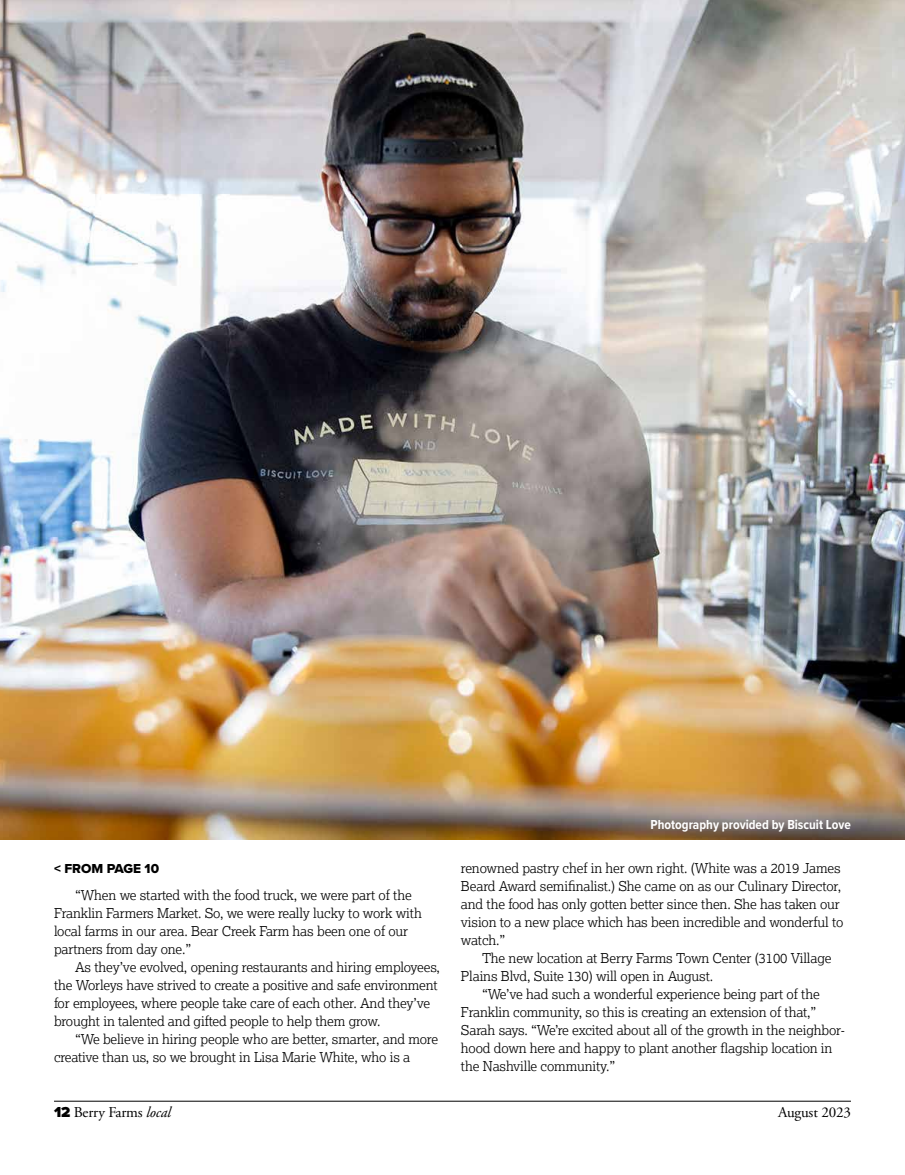
<style>
.page{position:relative;width:905px;height:1175px;background:#fff}
.page>*{position:absolute;margin:0;border:0;box-sizing:border-box;transform-origin:0 0}
.t1{font:15px "Adobe Garamond Pro";letter-spacing:-.01em;color:#000}
.t2{font:300 13.5px/18px "Lexia";letter-spacing:-.01em;color:#000}
.t3{font:700 13.5px "Proxima Nova Cond";color:#fff}
.t4{font:13.5px "Proxima Nova Extrabld";color:#000}
.s1{font-family:"Proxima Nova";font-weight:900}
.s2{font-style:italic}
</style>
<div class="page">
<hr style="left:54px;top:1100px;width:796px;height:1px;background:#000">
<img style="left:0;top:0;width:904px;height:839px">
<p class="t4" style="left:54px;top:858px;width:107px">&lt; FROM PAGE 10</p>
<p class="t2" style="left:54px;top:885px;width:369px;text-indent:21px">“When we started with the food truck, we were part of the Franklin Farmers Market. So, we were really lucky to work with local farms in our area. Bear Creek Farm has been one of our partners from day one.”</p>
<p class="t2" style="left:54px;top:957px;width:387px;text-indent:21px">As they’ve evolved, opening restaurants and hiring employees, the Worleys have strived to create a positive and safe environment for employees, where people take care of each other. And they’ve brought in talented and gifted people to help them grow.</p>
<p class="t2" style="left:54px;top:1029px;width:385px;text-indent:21px">“We believe in hiring people who are better, smarter, and more creative than us, so we brought in Lisa Marie White, who is a</p>
<p class="t3" style="left:650px;top:814px;width:202px">Photography provided by Biscuit Love</p>
<p class="t2" style="left:461px;top:858px;width:384px">renowned pastry chef in her own right. (White was a 2019 James Beard Award semifinalist.) She came on as our Culinary Director, and the food has only gotten better since then. She has taken our vision to a new place which has been incredible and wonderful to watch.”</p>
<p class="t2" style="left:461px;top:948px;width:372px;text-indent:21px">The new location at Berry Farms Town Center (3100 Village<br>Plains Blvd, Suite 130) will open in August.</p>
<p class="t2" style="left:461px;top:984px;width:385px;text-indent:21px">“We’ve had such a wonderful experience being part of the Franklin community, so this is creating an extension of that,” Sarah says. “We’re excited about all of the growth in the neighbor&shy;hood down here and happy to plant another flagship location in the Nashville community.”</p>
<p class="t1" style="left:54px;top:1102px;width:118px"><span class="s1">12</span> Berry Farms <span class="s2">local</span></p>
<p class="t1" style="left:778px;top:1102px;width:74px">August 2023</p>
</div>
